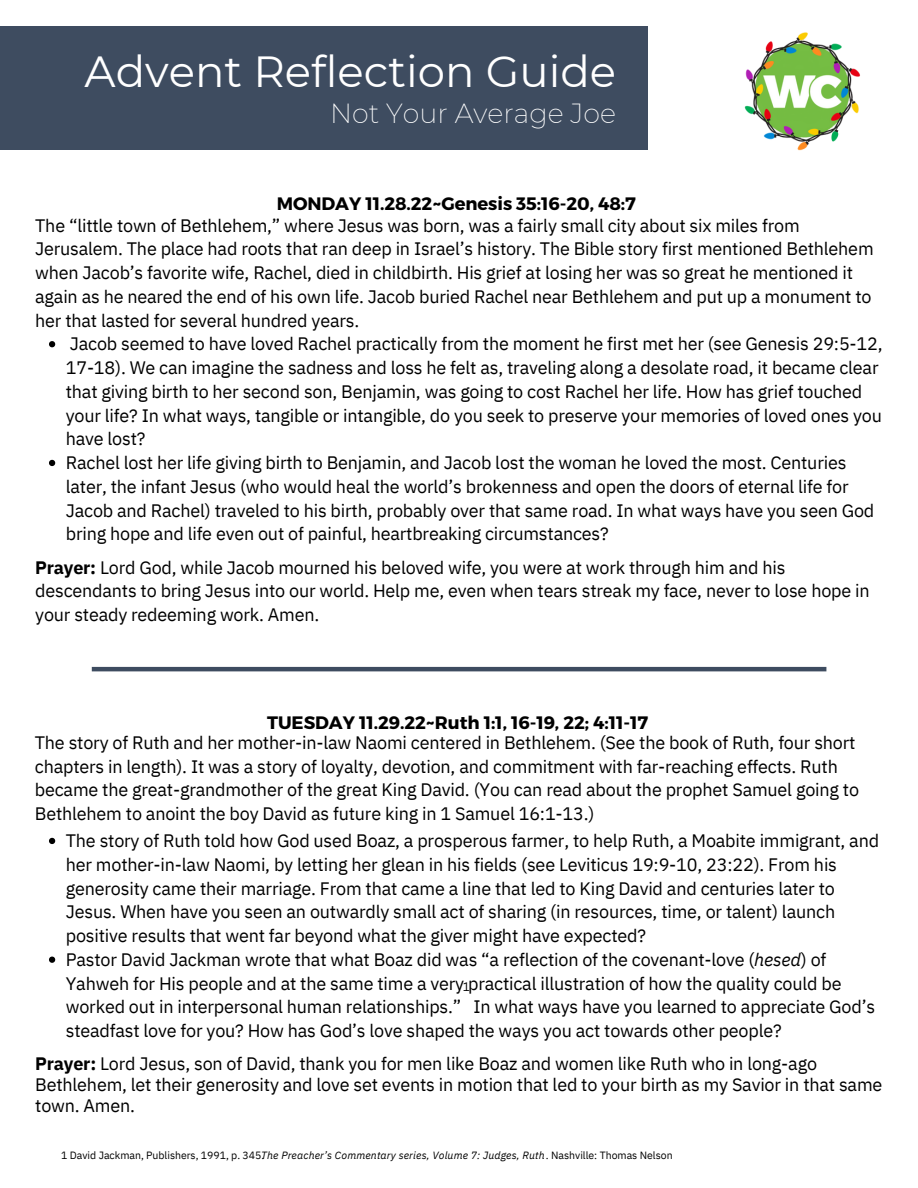
<style>
.page{position:relative;width:918px;height:1188px;background:#fff}
.page>*{position:absolute;margin:0;border:0;box-sizing:border-box;transform-origin:0 0}
.t1{font:43.5px "Montserrat";color:#fff}
.t2{font:200 27px "Montserrat";color:#fff}
.t3{font:18px/23.7px "IBM Plex Sans";letter-spacing:-.01em;color:#000}
.t4{font:700 18px "Montserrat";letter-spacing:-.005em;color:#000}
.t5{font:12px "Canva Sans";color:#000}
.t6{font:10.5px "IBM Plex Sans";letter-spacing:-.005em;color:#000}
.s1{font-weight:700}
.s2{font-style:italic}
</style>
<div class="page">
<img style="left:744px;top:32px;width:116px;height:119px">
<div style="left:0;top:27px;width:648px;height:123px;background:#3e4c60"></div>
<svg style="left:49px;top:341px;width:6px;height:6px"></svg>
<svg style="left:49px;top:460px;width:6px;height:6px"></svg>
<svg style="left:49px;top:838px;width:6px;height:6px"></svg>
<svg style="left:49px;top:957px;width:6px;height:6px"></svg>
<hr style="left:92px;top:667px;width:734px;height:4px;background:#3e4c60">
<h1 class="t1" style="left:84px;top:44px;width:533px">Advent Reflection Guide</h1>
<h2 class="t2" style="left:330px;top:97px;width:287px">Not Your Average Joe</h2>
<p class="t4" style="left:277px;top:192px;width:361px">MONDAY 11.28.22~Genesis 35:16-20, 48:7</p>
<p class="t3" style="left:35px;top:213px;width:840px">The “little town of Bethlehem,” where Jesus was born, was a fairly small city about six miles from Jerusalem. The place had roots that ran deep in Israel’s history. The Bible story first mentioned Bethlehem when Jacob’s favorite wife, Rachel, died in childbirth. His grief at losing her was so great he mentioned it again as he neared the end of his own life. Jacob buried Rachel near Bethlehem and put up a monument to her that lasted for several hundred years.</p>
<p class="t3" style="left:66px;top:332px;width:818px">Jacob seemed to have loved Rachel practically from the moment he first met her (see Genesis 29:5-12, 17-18). We can imagine the sadness and loss he felt as, traveling along a desolate road, it became clear that giving birth to her second son, Benjamin, was going to cost Rachel her life. How has grief touched your life? In what ways, tangible or intangible, do you seek to preserve your memories of loved ones you have lost?<br>Rachel lost her life giving birth to Benjamin, and Jacob lost the woman he loved the most. Centuries later, the infant Jesus (who would heal the world’s brokenness and open the doors of eternal life for Jacob and Rachel) traveled to his birth, probably over that same road. In what ways have you seen God bring hope and life even out of painful, heartbreaking circumstances?</p>
<p class="t3" style="left:35px;top:555px;width:836px"><span class="s1">Prayer:</span> Lord God, while Jacob mourned his beloved wife, you were at work through him and his descendants to bring Jesus into our world. Help me, even when tears streak my face, never to lose hope in your steady redeeming work. Amen.</p>
<p class="t4" style="left:267px;top:710px;width:383px">TUESDAY 11.29.22~Ruth 1:1, 16-19, 22; 4:11-17</p>
<p class="t3" style="left:35px;top:730px;width:826px">The story of Ruth and her mother-in-law Naomi centered in Bethlehem. (See the book of Ruth, four short chapters in length). It was a story of loyalty, devotion, and commitment with far-reaching effects. Ruth became the great-grandmother of the great King David. (You can read about the prophet Samuel going to Bethlehem to anoint the boy David as future king in 1 Samuel 16:1-13.)</p>
<p class="t3" style="left:66px;top:829px;width:815px">The story of Ruth told how God used Boaz, a prosperous farmer, to help Ruth, a Moabite immigrant, and her mother-in-law Naomi, by letting her glean in his fields (see Leviticus 19:9-10, 23:22). From his generosity came their marriage. From that came a line that led to King David and centuries later to Jesus. When have you seen an outwardly small act of sharing (in resources, time, or talent) launch positive results that went far beyond what the giver might have expected?<br>Pastor David Jackman wrote that what Boaz did was “a reflection of the covenant-love (<span class="s2">hesed</span>) of Yahweh for His people and at the same time a very practical illustration of how the quality could be worked out in interpersonal human relationships.” In what ways have you learned to appreciate God’s steadfast love for you? How has God’s love shaped the ways you act towards other people?</p>
<p class="t3" style="left:35px;top:1052px;width:849px;line-height:21.3px"><span class="s1">Prayer:</span> Lord Jesus, son of David, thank you for men like Boaz and women like Ruth who in long-ago<br>Bethlehem, let their generosity and love set events in motion that led to your birth as my Savior in that same town. Amen.</p>
<p class="t6" style="left:61px;top:1149px;width:613px">1 David Jackman, Publishers, 1991, p. 345<span class="s2">T</span>. <span class="s2">he Preacher’s Commentary series, Volume 7: Judges, Ruth</span>. Nashville: Thomas Nelson</p>
<p class="t5" style="left:463px;top:978px;width:8px">1</p>
</div>
